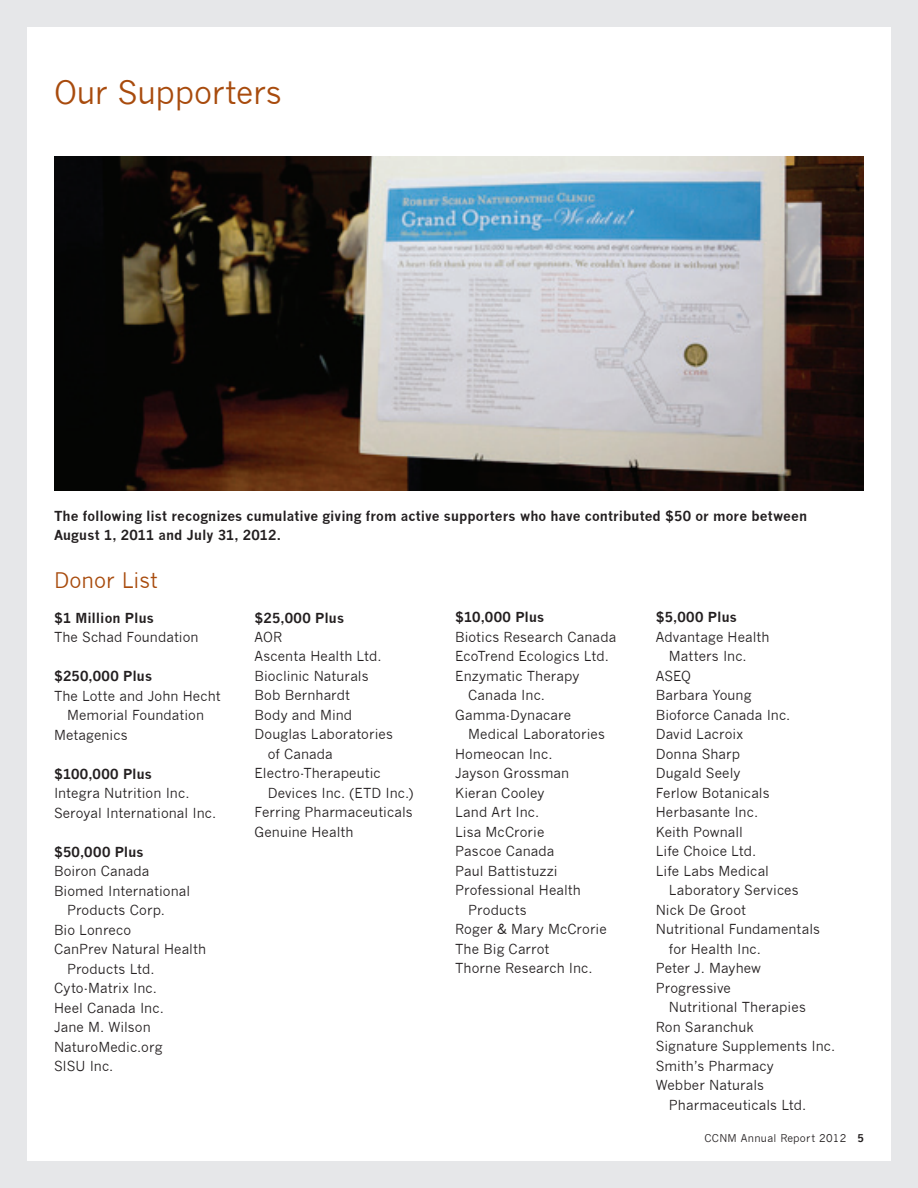
<style>
.page{position:relative;width:918px;height:1188px;background:#e6e7e9}
.page>*{position:absolute;margin:0;border:0;box-sizing:border-box;transform-origin:0 0}
.t1{font:31.5px "News Gothic";letter-spacing:-.01em;color:#a84b0d}
.t2{font:21px "News Gothic";letter-spacing:.005em;color:#a84b0d}
.t3{font:13.5px/19.5px "News Gothic";letter-spacing:.005em;color:#231f20}
.t4{font:700 13.5px/19.5px "News Gothic";letter-spacing:.005em;color:#231f20}
.t5{font:10.5px "News Gothic";letter-spacing:.03em;color:#231f20}
.s1{font-weight:700}
</style>
<div class="page">
<div style="left:27px;top:27px;width:864px;height:1134px;background:#fff"></div>
<img style="left:54px;top:157px;width:810px;height:333px">
<h1 class="t1" style="left:54px;top:75px;width:229px">Our Supporters</h1>
<p class="t4" style="left:54px;top:506px;width:755px">The following list recognizes cumulative giving from active supporters who have contributed $50 or more between<br>August 1, 2011 and July 31, 2012.</p>
<h2 class="t2" style="left:54px;top:568px;width:105px">Donor List</h2>
<p class="t4" style="left:54px;top:608px;width:101px">$1 Million Plus</p>
<p class="t3" style="left:54px;top:627px;width:146px">The Schad Foundation</p>
<p class="t4" style="left:54px;top:666px;width:100px">$250,000 Plus</p>
<p class="t3" style="left:54px;top:686px;width:168px">The Lotte and John Hecht</p>
<p class="t3" style="left:67px;top:705px;width:139px">Memorial Foundation</p>
<p class="t3" style="left:54px;top:725px;width:75px">Metagenics</p>
<p class="t4" style="left:54px;top:764px;width:100px">$100,000 Plus</p>
<p class="t3" style="left:54px;top:783px;width:164px">Integra Nutrition Inc.<br>Seroyal International Inc.</p>
<p class="t4" style="left:54px;top:842px;width:91px">$50,000 Plus</p>
<p class="t3" style="left:54px;top:861px;width:97px">Boiron Canada</p>
<p class="t3" style="left:54px;top:881px;width:138px">Biomed International</p>
<p class="t3" style="left:67px;top:900px;width:100px">Products Corp.</p>
<p class="t3" style="left:54px;top:920px;width:79px">Bio Lonreco</p>
<p class="t3" style="left:54px;top:939px;width:154px">CanPrev Natural Health</p>
<p class="t3" style="left:67px;top:959px;width:89px">Products Ltd.</p>
<p class="t3" style="left:54px;top:978px;width:104px">Cyto-Matrix Inc.</p>
<p class="t3" style="left:54px;top:998px;width:111px">Heel Canada Inc.</p>
<p class="t3" style="left:54px;top:1017px;width:98px">Jane M. Wilson</p>
<p class="t3" style="left:54px;top:1037px;width:110px">NaturoMedic.org</p>
<p class="t3" style="left:54px;top:1056px;width:61px">SISU Inc.</p>
<p class="t4" style="left:255px;top:608px;width:91px">$25,000 Plus</p>
<p class="t3" style="left:255px;top:627px;width:29px">AOR</p>
<p class="t3" style="left:255px;top:647px;width:129px">Ascenta Health Ltd.</p>
<p class="t3" style="left:255px;top:666px;width:115px">Bioclinic Naturals</p>
<p class="t3" style="left:255px;top:686px;width:97px">Bob Bernhardt</p>
<p class="t3" style="left:255px;top:705px;width:99px">Body and Mind</p>
<p class="t3" style="left:255px;top:725px;width:140px">Douglas Laboratories</p>
<p class="t3" style="left:268px;top:744px;width:67px">of Canada</p>
<p class="t3" style="left:255px;top:764px;width:128px">Electro-Therapeutic</p>
<p class="t3" style="left:268px;top:783px;width:147px">Devices Inc. (ETD Inc.)</p>
<p class="t3" style="left:255px;top:803px;width:160px">Ferring Pharmaceuticals</p>
<p class="t3" style="left:255px;top:822px;width:100px">Genuine Health</p>
<p class="t4" style="left:455px;top:608px;width:91px">$10,000 Plus</p>
<p class="t3" style="left:455px;top:627px;width:163px">Biotics Research Canada</p>
<p class="t3" style="left:455px;top:647px;width:155px">EcoTrend Ecologics Ltd.</p>
<p class="t3" style="left:455px;top:666px;width:126px">Enzymatic Therapy</p>
<p class="t3" style="left:468px;top:686px;width:78px">Canada Inc.</p>
<p class="t3" style="left:455px;top:705px;width:117px">Gamma-Dynacare</p>
<p class="t3" style="left:468px;top:725px;width:138px">Medical Laboratories</p>
<p class="t3" style="left:455px;top:744px;width:99px">Homeocan Inc.</p>
<p class="t3" style="left:455px;top:764px;width:116px">Jayson Grossman</p>
<p class="t3" style="left:455px;top:783px;width:91px">Kieran Cooley</p>
<p class="t3" style="left:455px;top:803px;width:86px">Land Art Inc.</p>
<p class="t3" style="left:455px;top:822px;width:91px">Lisa McCrorie</p>
<p class="t3" style="left:455px;top:842px;width:101px">Pascoe Canada</p>
<p class="t3" style="left:455px;top:861px;width:104px">Paul Battistuzzi</p>
<p class="t3" style="left:455px;top:881px;width:127px">Professional Health</p>
<p class="t3" style="left:468px;top:900px;width:60px">Products</p>
<p class="t3" style="left:455px;top:920px;width:153px">Roger &amp; Mary McCrorie</p>
<p class="t3" style="left:455px;top:939px;width:96px">The Big Carrot</p>
<p class="t3" style="left:455px;top:959px;width:139px">Thorne Research Inc.</p>
<p class="t4" style="left:656px;top:607px;width:83px">$5,000 Plus</p>
<p class="t3" style="left:656px;top:627px;width:115px">Advantage Health</p>
<p class="t3" style="left:669px;top:647px;width:80px">Matters Inc.</p>
<p class="t3" style="left:656px;top:666px;width:37px">ASEQ</p>
<p class="t3" style="left:656px;top:686px;width:97px">Barbara Young</p>
<p class="t3" style="left:656px;top:705px;width:136px">Bioforce Canada Inc.</p>
<p class="t3" style="left:656px;top:725px;width:89px">David Lacroix</p>
<p class="t3" style="left:656px;top:744px;width:86px">Donna Sharp</p>
<p class="t3" style="left:656px;top:764px;width:86px">Dugald Seely</p>
<p class="t3" style="left:656px;top:783px;width:115px">Ferlow Botanicals</p>
<p class="t3" style="left:656px;top:803px;width:104px">Herbasante Inc.</p>
<p class="t3" style="left:656px;top:822px;width:89px">Keith Pownall</p>
<p class="t3" style="left:656px;top:842px;width:102px">Life Choice Ltd.</p>
<p class="t3" style="left:656px;top:861px;width:115px">Life Labs Medical</p>
<p class="t3" style="left:669px;top:881px;width:131px">Laboratory Services</p>
<p class="t3" style="left:656px;top:900px;width:92px">Nick De Groot</p>
<p class="t3" style="left:656px;top:920px;width:166px">Nutritional Fundamentals</p>
<p class="t3" style="left:669px;top:939px;width:94px">for Health Inc.</p>
<p class="t3" style="left:656px;top:959px;width:107px">Peter J. Mayhew</p>
<p class="t3" style="left:656px;top:978px;width:77px">Progressive</p>
<p class="t3" style="left:669px;top:998px;width:139px">Nutritional Therapies</p>
<p class="t3" style="left:656px;top:1017px;width:99px">Ron Saranchuk</p>
<p class="t3" style="left:656px;top:1037px;width:181px">Signature Supplements Inc.</p>
<p class="t3" style="left:656px;top:1056px;width:119px">Smith’s Pharmacy</p>
<p class="t3" style="left:656px;top:1076px;width:110px">Webber Naturals</p>
<p class="t3" style="left:669px;top:1095px;width:139px">Pharmaceuticals Ltd.</p>
<p class="t5" style="left:704px;top:1132px;width:161px">CCNM Annual Report 2012 <span class="s1">5</span></p>
</div>
